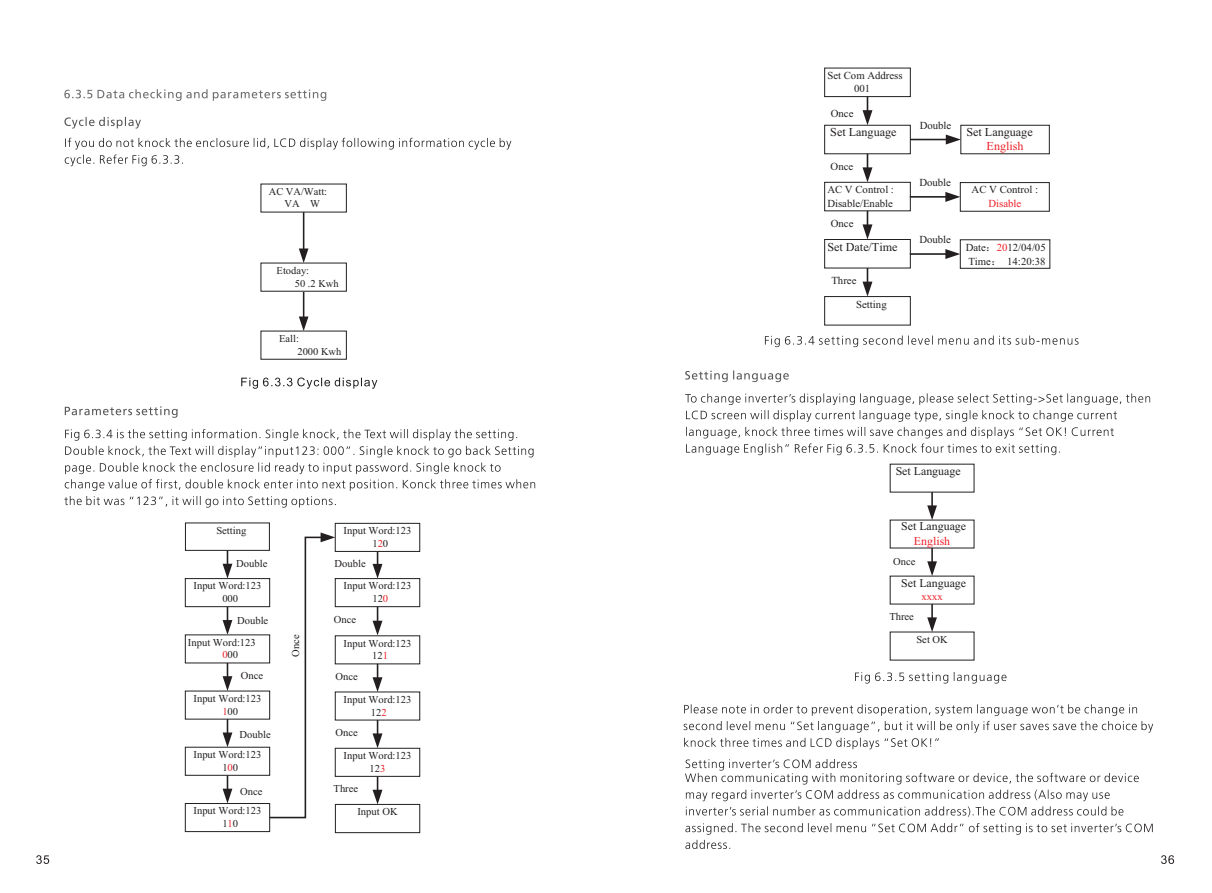
<style>
.page{position:relative;width:1212px;height:893px;background:#fff}
.page>*{position:absolute;margin:0;border:0;box-sizing:border-box;transform-origin:0 0}
.t1{font:12.15px "Times New Roman";color:#231f20}
.t2{font:12.15px "Times New Roman";color:#ee2028}
.t3{font:11.85px "Times New Roman";color:#231f20}
.t4{font:11.85px "Times New Roman";color:#ee2028}
.t5{font:10.8px/14.1px "Times New Roman";color:#231f20}
.t6{font:10.8px "Times New Roman";color:#ee2028}
.t7{font:10.65px/12.8px "Times New Roman";color:#231f20;text-align:center}
.t8{font:10.5px/12.6px "Times New Roman";color:#231f20}
.t9{font:10.5px "Times New Roman";color:#ee2028}
.s1{color:#ee2028}
.s2{font-family:"Sim Sun"}
</style>
<div class="page">
<svg style="left:64px;top:89px;width:262px;height:12px"></svg>
<svg style="left:64px;top:117px;width:77px;height:12px"></svg>
<svg style="left:65px;top:138px;width:446px;height:28px"></svg>
<svg style="left:241px;top:377px;width:136px;height:12px"></svg>
<svg style="left:65px;top:406px;width:113px;height:12px"></svg>
<hr style="left:303px;top:212px;width:1px;height:38px;background:#231f20">
<svg style="left:299px;top:248px;width:9px;height:15px"></svg>
<svg style="left:299px;top:291px;width:9px;height:40px"></svg>
<svg style="left:64px;top:429px;width:471px;height:79px"></svg>
<div style="left:185px;top:578px;width:85px;height:29px;border:1px solid #231f20"></div>
<svg style="left:223px;top:607px;width:9px;height:28px"></svg>
<svg style="left:223px;top:663px;width:9px;height:28px"></svg>
<svg style="left:223px;top:719px;width:9px;height:28px"></svg>
<div style="left:185px;top:803px;width:85px;height:29px;border:1px solid #231f20"></div>
<svg style="left:223px;top:775px;width:9px;height:28px"></svg>
<div style="left:335px;top:523px;width:85px;height:29px;border:1px solid #231f20"></div>
<div style="left:335px;top:578px;width:85px;height:29px;border:1px solid #231f20"></div>
<svg style="left:372px;top:551px;width:10px;height:28px"></svg>
<svg style="left:372px;top:664px;width:10px;height:28px"></svg>
<div style="left:335px;top:748px;width:85px;height:28px;border:1px solid #231f20"></div>
<svg style="left:372px;top:720px;width:10px;height:28px"></svg>
<svg style="left:223px;top:550px;width:9px;height:29px"></svg>
<svg style="left:372px;top:776px;width:10px;height:28px"></svg>
<svg style="left:372px;top:607px;width:10px;height:28px"></svg>
<svg style="left:268px;top:532px;width:67px;height:287px"></svg>
<div style="left:335px;top:804px;width:85px;height:29px;border:1px solid #231f20"></div>
<svg style="left:36px;top:855px;width:13px;height:9px"></svg>
<svg style="left:1161px;top:855px;width:13px;height:9px"></svg>
<svg style="left:765px;top:336px;width:313px;height:11px"></svg>
<div style="left:824px;top:68px;width:86px;height:29px;border:1px solid #231f20"></div>
<div style="left:824px;top:125px;width:86px;height:29px;border:1px solid #231f20"></div>
<div style="left:824px;top:239px;width:86px;height:29px;border:1px solid #231f20"></div>
<div style="left:824px;top:182px;width:86px;height:29px;border:1px solid #231f20"></div>
<svg style="left:862px;top:154px;width:10px;height:28px"></svg>
<svg style="left:862px;top:211px;width:10px;height:28px"></svg>
<svg style="left:862px;top:97px;width:10px;height:28px"></svg>
<div style="left:824px;top:296px;width:86px;height:29px;border:1px solid #231f20"></div>
<svg style="left:862px;top:268px;width:10px;height:29px"></svg>
<div style="left:961px;top:125px;width:88px;height:29px;border:1px solid #231f20"></div>
<hr style="left:910px;top:139px;width:37px;height:1px;background:#231f20">
<svg style="left:946px;top:135px;width:15px;height:9px"></svg>
<div style="left:960px;top:182px;width:89px;height:29px;border:1px solid #231f20"></div>
<hr style="left:910px;top:196px;width:36px;height:2px;background:#231f20">
<svg style="left:945px;top:192px;width:15px;height:10px"></svg>
<hr style="left:910px;top:253px;width:36px;height:2px;background:#231f20">
<svg style="left:945px;top:249px;width:15px;height:10px"></svg>
<svg style="left:685px;top:370px;width:104px;height:12px"></svg>
<svg style="left:685px;top:393px;width:465px;height:62px"></svg>
<svg style="left:927px;top:492px;width:10px;height:28px"></svg>
<svg style="left:927px;top:548px;width:10px;height:28px"></svg>
<svg style="left:927px;top:604px;width:10px;height:28px"></svg>
<svg style="left:855px;top:672px;width:151px;height:11px"></svg>
<svg style="left:683px;top:704px;width:470px;height:45px"></svg>
<svg style="left:685px;top:759px;width:468px;height:90px"></svg>
<p class="t8" style="left:284px;top:186px;width:44px;text-indent:-16px">AC VA/Watt:<br>VA W</p>
<p class="t8" style="left:295px;top:265px;width:45px;text-indent:-18px">Etoday:<br>50 .2 Kwh</p>
<p class="t8" style="left:297px;top:333px;width:45px;text-indent:-18px">Eall:<br>2000 Kwh</p>
<p class="t7" style="left:216px;top:525px;width:32px">Setting</p>
<p class="t7" style="left:236px;top:558px;width:33px">Double</p>
<p class="t7" style="left:344px;top:525px;width:69px">Input Word:123<br>1<span class="s1">2</span>0</p>
<p class="t7" style="left:335px;top:558px;width:33px">Double</p>
<p class="t7" style="left:193px;top:580px;width:69px">Input Word:123<br>000</p>
<p class="t7" style="left:222px;top:637px;width:35px;text-align:left;text-indent:-34px">Input Word:123<br><span class="s1">0</span>00</p>
<p class="t7" style="left:237px;top:615px;width:33px">Double</p>
<p class="t7" style="left:290px;top:657px;width:24px;rotate:-90deg">Once</p>
<p class="t7" style="left:344px;top:580px;width:69px">Input Word:123<br>12<span class="s1">0</span></p>
<p class="t7" style="left:334px;top:614px;width:24px">Once</p>
<p class="t7" style="left:344px;top:638px;width:69px">Input Word:123<br>12<span class="s1">1</span></p>
<p class="t7" style="left:241px;top:670px;width:24px">Once</p>
<p class="t7" style="left:335px;top:671px;width:24px">Once</p>
<p class="t7" style="left:193px;top:693px;width:69px">Input Word:123<br><span class="s1">1</span>00</p>
<p class="t7" style="left:344px;top:694px;width:69px">Input Word:123<br>12<span class="s1">2</span></p>
<p class="t7" style="left:239px;top:729px;width:33px">Double</p>
<p class="t7" style="left:335px;top:728px;width:24px">Once</p>
<p class="t7" style="left:193px;top:749px;width:69px">Input Word:123<br>1<span class="s1">0</span>0</p>
<p class="t7" style="left:344px;top:750px;width:69px">Input Word:123<br>12<span class="s1">3</span></p>
<p class="t7" style="left:240px;top:786px;width:24px">Once</p>
<p class="t7" style="left:193px;top:805px;width:69px">Input Word:123<br>1<span class="s1">1</span>0</p>
<p class="t7" style="left:333px;top:783px;width:26px">Three</p>
<p class="t7" style="left:357px;top:806px;width:42px">Input OK</p>
<p class="t5" style="left:827px;top:70px;width:77px;line-height:12.9px;text-align:center">Set Com Address<br>001</p>
<p class="t1" style="left:830px;top:127px;width:68px">Set Language</p>
<p class="t5" style="left:831px;top:108px;width:24px">Once</p>
<p class="t5" style="left:830px;top:160px;width:24px">Once</p>
<p class="t5" style="left:827px;top:183px;width:68px">AC V Control :<br>Disable/Enable</p>
<p class="t5" style="left:831px;top:217px;width:24px">Once</p>
<p class="t1" style="left:827px;top:243px;width:72px">Set Date/Time</p>
<p class="t5" style="left:831px;top:275px;width:27px">Three</p>
<p class="t5" style="left:856px;top:298px;width:32px">Setting</p>
<p class="t5" style="left:920px;top:119px;width:33px">Double</p>
<p class="t5" style="left:919px;top:176px;width:33px">Double</p>
<p class="t5" style="left:919px;top:233px;width:33px">Double</p>
<p class="t1" style="left:966px;top:127px;width:68px">Set Language</p>
<p class="t2" style="left:986px;top:142px;width:39px">English</p>
<p class="t5" style="left:971px;top:183px;width:68px">AC V Control :</p>
<p class="t6" style="left:988px;top:199px;width:34px">Disable</p>
<p class="t5" style="left:966px;top:241px;width:82px">Date<span class="s2">：</span><span class="s1">20</span>12/04/05<br>Time<span class="s2">：</span> 14:20:38</p>
<p class="t3" style="left:896px;top:466px;width:66px">Set Language</p>
<p class="t3" style="left:901px;top:522px;width:66px">Set Language</p>
<p class="t4" style="left:914px;top:536px;width:38px">English</p>
<p class="t3" style="left:901px;top:579px;width:66px">Set Language</p>
<p class="t9" style="left:921px;top:593px;width:23px">xxxx</p>
<p class="t8" style="left:893px;top:556px;width:24px">Once</p>
<p class="t8" style="left:889px;top:611px;width:26px">Three</p>
<p class="t8" style="left:916px;top:634px;width:33px">Set OK</p>
</div>
